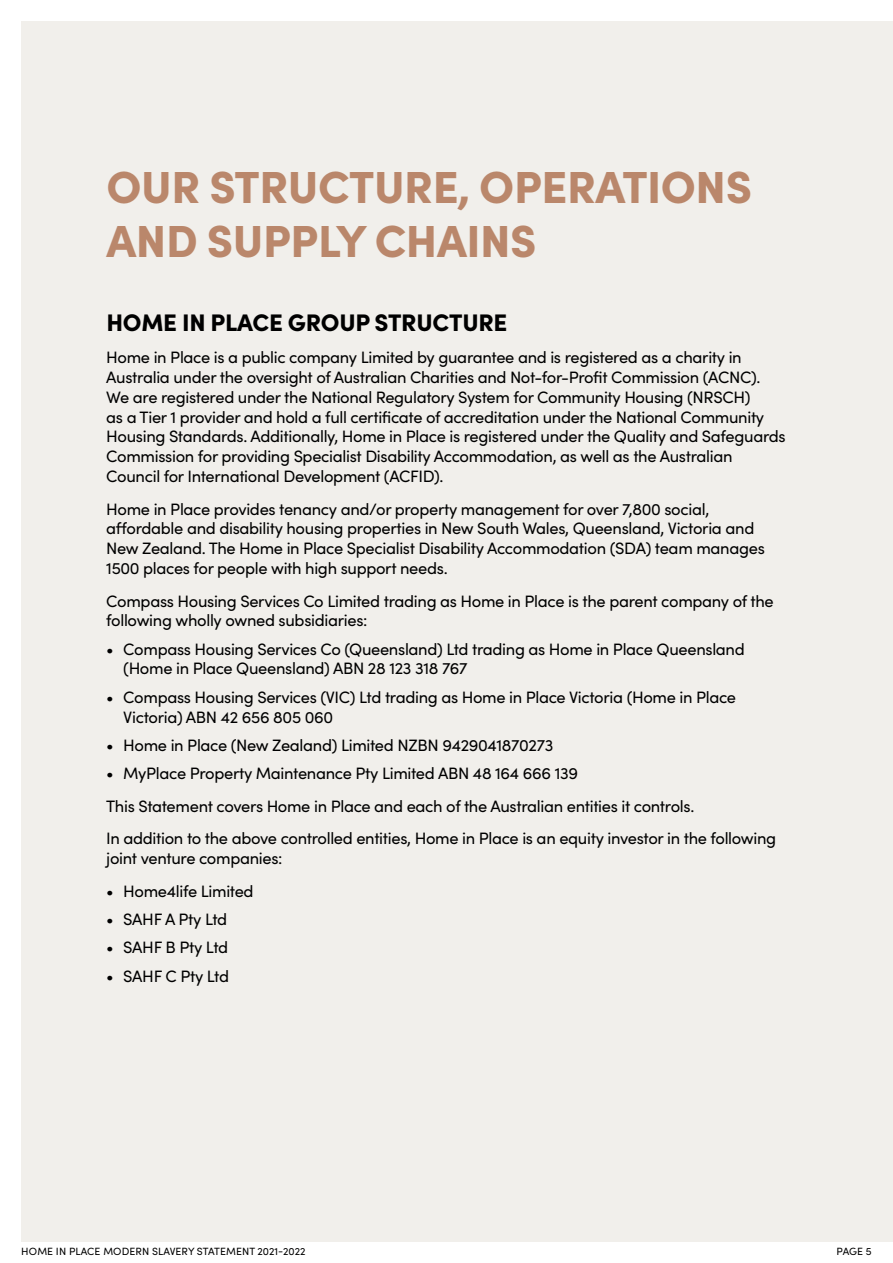
<style>
.page{position:relative;width:893px;height:1263px;background:#fff}
.page>*{position:absolute;margin:0;border:0;box-sizing:border-box;transform-origin:0 0}
.t1{font:900 45px/54px "Sofia Pro";letter-spacing:-.01em;color:#ba876b}
.t2{font:900 24px "Sofia Pro";letter-spacing:-.01em;color:#000}
.t3{font:16.5px/19.8px "Sofia Pro";letter-spacing:-.02em;color:#000}
.t4{font:10.5px "Sofia Pro";letter-spacing:.01em;color:#000}
</style>
<div class="page">
<div style="left:21px;top:21px;width:872px;height:1221px;background:#f1efeb"></div>
<h1 class="t1" style="left:107px;top:156px;width:647px">OUR STRUCTURE, OPERATIONS<br>AND SUPPLY CHAINS</h1>
<h2 class="t2" style="left:106px;top:303px;width:403px">HOME IN PLACE GROUP STRUCTURE</h2>
<p class="t3" style="left:106px;top:347px;width:681px">Home in Place is a public company Limited by guarantee and is registered as a charity in Australia under the oversight of Australian Charities and Not-for-Profit Commission (ACNC).<br>We are registered under the National Regulatory System for Community Housing (NRSCH)<br>as a Tier 1 provider and hold a full certificate of accreditation under the National Community Housing Standards. Additionally, Home in Place is registered under the Quality and Safeguards Commission for providing Specialist Disability Accommodation, as well as the Australian Council for International Development (ACFID).</p>
<p class="t3" style="left:106px;top:498px;width:660px">Home in Place provides tenancy and/or property management for over 7,800 social, affordable and disability housing properties in New South Wales, Queensland, Victoria and New Zealand. The Home in Place Specialist Disability Accommodation (SDA) team manages 1500 places for people with high support needs.</p>
<p class="t3" style="left:106px;top:590px;width:669px">Compass Housing Services Co Limited trading as Home in Place is the parent company of the following wholly owned subsidiaries:</p>
<p class="t3" style="left:123px;top:638px;width:623px;text-indent:-17px">• Compass Housing Services Co (Queensland) Ltd trading as Home in Place Queensland (Home in Place Queensland) ABN 28 123 318 767</p>
<p class="t3" style="left:123px;top:686px;width:614px;text-indent:-17px">• Compass Housing Services (VIC) Ltd trading as Home in Place Victoria (Home in Place<br>Victoria) ABN 42 656 805 060</p>
<p class="t3" style="left:106px;top:734px;width:449px">• Home in Place (New Zealand) Limited NZBN 9429041870273</p>
<p class="t3" style="left:106px;top:756px;width:671px;line-height:32.5px">• MyPlace Property Maintenance Pty Limited ABN 48 164 666 139<br>This Statement covers Home in Place and each of the Australian entities it controls.<br>In addition to the above controlled entities, Home in Place is an equity investor in the following</p>
<p class="t3" style="left:106px;top:847px;width:178px">joint venture companies:</p>
<p class="t3" style="left:106px;top:880px;width:149px">• Home4life Limited</p>
<p class="t3" style="left:106px;top:908px;width:122px">• SAHF A Pty Ltd</p>
<p class="t3" style="left:106px;top:937px;width:123px">• SAHF B Pty Ltd</p>
<p class="t3" style="left:106px;top:965px;width:124px">• SAHF C Pty Ltd</p>
<p class="t4" style="left:21px;top:1244px;width:286px">HOME IN PLACE MODERN SLAVERY STATEMENT 2021-2022</p>
<p class="t4" style="left:837px;top:1244px;width:37px">PAGE 5</p>
</div>
